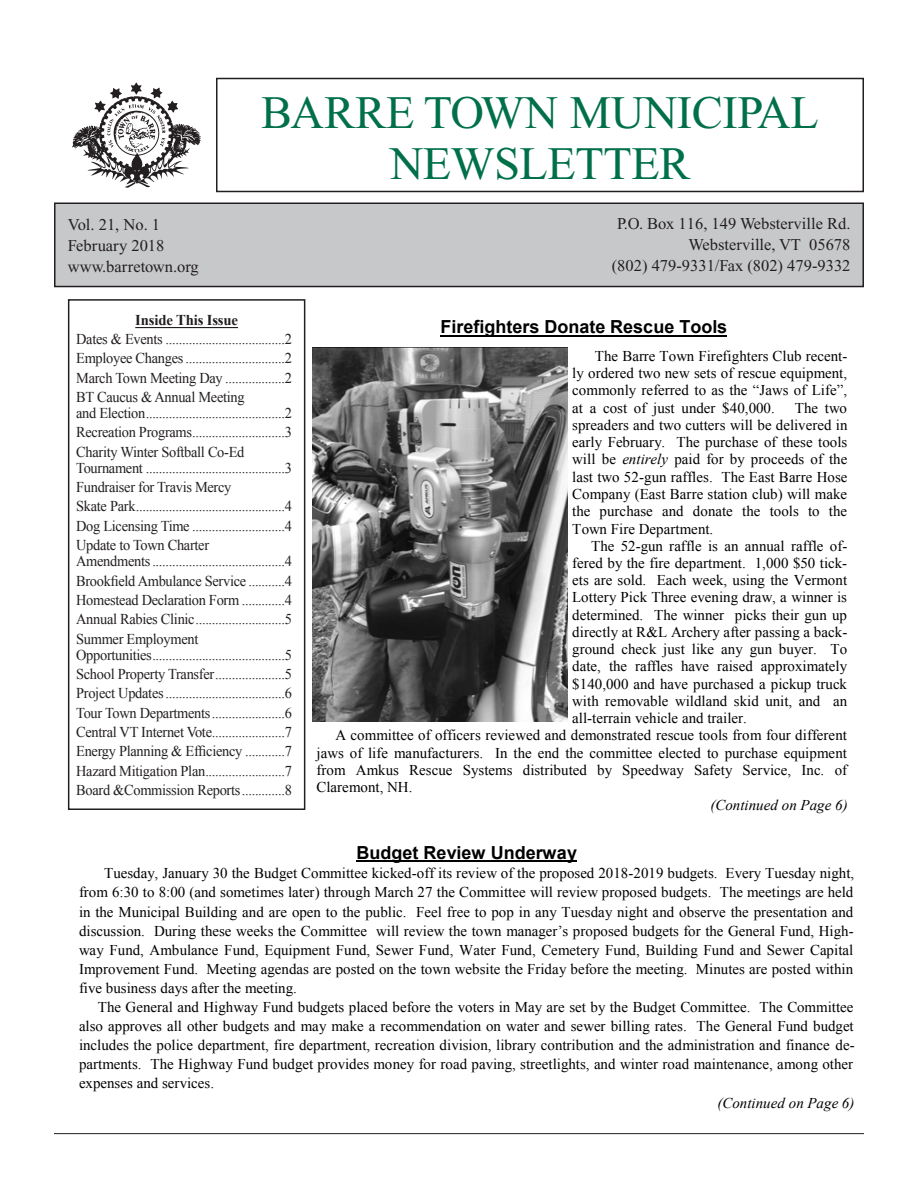
<style>
.page{position:relative;width:918px;height:1188px;background:#fff}
.page>*{position:absolute;margin:0;border:0;box-sizing:border-box;transform-origin:0 0}
.t1{font:46.5px/51px "Times New Roman";letter-spacing:-.01em;color:#007049;text-align:center}
.t2{font:700 18px "Arial";color:#000}
.t3{font:16.5px "Times New Roman";color:#231f20}
.t4{font:15px/17.2px "Times New Roman";color:#000;text-align:justify}
.t5{font:15px/16px "Times New Roman";letter-spacing:-.02em;color:#231f20;scale:.96 1}
.t6{font:italic 15px "Times New Roman";letter-spacing:.005em;color:#000}
.t7{font:700 15px "Times New Roman";letter-spacing:-.01em;color:#231f20}
.s1{font-style:italic}
</style>
<div class="page">
<div style="left:55px;top:203px;width:808px;height:84px;background:#c7c8ca"></div>
<div style="left:54px;top:202px;width:810px;height:85px;border:2px solid #231f20"></div>
<img style="left:72px;top:82px;width:129px;height:106px">
<div style="left:216px;top:78px;width:648px;height:114px;border:2px solid #231f20"></div>
<hr style="left:54px;top:1133px;width:810px;height:1px;background:#231f20">
<hr style="left:440px;top:335px;width:287px;height:1px;background:#000">
<img style="left:312px;top:348px;width:256px;height:374px">
<hr style="left:357px;top:860px;width:220px;height:2px;background:#000">
<hr style="left:135px;top:327px;width:103px;height:1px;background:#231f20">
<div style="left:68px;top:299px;width:237px;height:511px;border:2px solid #231f20"></div>
<p class="t3" style="left:68px;top:216px;width:94px">Vol. 21, No. 1</p>
<p class="t3" style="left:68px;top:237px;width:98px">February 2018</p>
<p class="t3" style="left:68px;top:258px;width:132px">www.barretown.org</p>
<p class="t1" style="left:261px;top:87px;width:559px">BARRE TOWN MUNICIPAL<br>NEWSLETTER</p>
<p class="t3" style="left:617px;top:214px;width:235px">P.O. Box 116, 149 Websterville Rd.</p>
<p class="t3" style="left:689px;top:235px;width:163px">Websterville, VT 05678</p>
<p class="t3" style="left:612px;top:256px;width:240px">(802) 479-9331/Fax (802) 479-9332</p>
<p class="t7" style="left:135px;top:309px;width:104px">Inside This Issue</p>
<p class="t5" style="left:76px;top:331px;width:226px">Dates &amp; Events ....................................2</p>
<p class="t5" style="left:76px;top:350px;width:226px">Employee Changes ..............................2</p>
<p class="t5" style="left:76px;top:369px;width:226px">March Town Meeting Day ..................2</p>
<p class="t5" style="left:76px;top:389px;width:226px">BT Caucus &amp; Annual Meeting<br>and Election..........................................2</p>
<p class="t5" style="left:76px;top:424px;width:226px">Recreation Programs............................3</p>
<p class="t5" style="left:76px;top:443px;width:226px">Charity Winter Softball Co-Ed<br>Tournament ..........................................3</p>
<p class="t5" style="left:76px;top:479px;width:163px">Fundraiser for Travis Mercy</p>
<p class="t5" style="left:76px;top:498px;width:226px">Skate Park.............................................4</p>
<p class="t5" style="left:76px;top:518px;width:226px">Dog Licensing Time ............................4</p>
<p class="t5" style="left:76px;top:537px;width:226px">Update to Town Charter<br>Amendments ........................................4</p>
<p class="t5" style="left:76px;top:572px;width:226px">Brookfield Ambulance Service ...........4</p>
<p class="t5" style="left:76px;top:592px;width:226px">Homestead Declaration Form .............4</p>
<p class="t5" style="left:76px;top:611px;width:226px">Annual Rabies Clinic...........................5</p>
<p class="t5" style="left:76px;top:630px;width:226px">Summer Employment<br>Opportunities........................................5</p>
<p class="t5" style="left:76px;top:666px;width:226px">School Property Transfer.....................5</p>
<p class="t5" style="left:76px;top:685px;width:226px">Project Updates....................................6</p>
<p class="t5" style="left:76px;top:704px;width:226px">Tour Town Departments......................6</p>
<p class="t5" style="left:76px;top:724px;width:226px">Central VT Internet Vote......................7</p>
<p class="t5" style="left:76px;top:743px;width:226px">Energy Planning &amp; Efficiency ............7</p>
<p class="t5" style="left:76px;top:762px;width:226px">Hazard Mitigation Plan........................7</p>
<p class="t5" style="left:76px;top:782px;width:226px">Board &amp;Commission Reports.............8</p>
<p class="t2" style="left:440px;top:314px;width:288px">Firefighters Donate Rescue Tools</p>
<p class="t4" style="left:572px;top:347px;width:277px;text-indent:22px">The Barre Town Firefighters Club recent&shy;ly ordered two new sets of rescue equipment, commonly referred to as the “Jaws of Life”, at a cost of just under $40,000.</p>
<p class="t4" style="left:795px;top:399px;width:54px">The two</p>
<p class="t4" style="left:572px;top:416px;width:277px">spreaders and two cutters will be delivered in</p>
<p class="t4" style="left:572px;top:433px;width:277px">early February. The purchase of these tools</p>
<p class="t4" style="left:572px;top:451px;width:276px">will be <span class="s1">entirely</span> paid for by proceeds of the</p>
<p class="t4" style="left:572px;top:468px;width:277px">last two 52-gun raffles. The East Barre Hose</p>
<p class="t4" style="left:572px;top:485px;width:276px">Company (East Barre station club) will make</p>
<p class="t4" style="left:572px;top:502px;width:276px">the purchase and donate the tools to the</p>
<p class="t4" style="left:572px;top:520px;width:142px">Town Fire Department.</p>
<p class="t4" style="left:591px;top:537px;width:258px">The 52-gun raffle is an annual raffle of-</p>
<p class="t4" style="left:572px;top:554px;width:276px">fered by the fire department. 1,000 $50 tick-</p>
<p class="t4" style="left:572px;top:571px;width:276px">ets are sold. Each week, using the Vermont</p>
<p class="t4" style="left:572px;top:589px;width:276px">Lottery Pick Three evening draw, a winner is</p>
<p class="t4" style="left:572px;top:606px;width:276px">determined. The winner picks their gun up</p>
<p class="t4" style="left:572px;top:623px;width:277px">directly at R&amp;L Archery after passing a back-</p>
<p class="t4" style="left:572px;top:640px;width:276px">ground check just like any gun buyer. To</p>
<p class="t4" style="left:572px;top:658px;width:277px">date, the raffles have raised approximately</p>
<p class="t4" style="left:572px;top:675px;width:276px">$140,000 and have purchased a pickup truck</p>
<p class="t4" style="left:572px;top:692px;width:277px">with removable wildland skid unit, and an</p>
<p class="t4" style="left:572px;top:709px;width:176px">all-terrain vehicle and trailer.</p>
<p class="t4" style="left:335px;top:727px;width:513px">A committee of officers reviewed and demonstrated rescue tools from four different</p>
<p class="t4" style="left:317px;top:744px;width:532px">jaws of life manufacturers. In the end the committee elected to purchase equipment</p>
<p class="t4" style="left:317px;top:761px;width:532px">from Amkus Rescue Systems distributed by Speedway Safety Service, Inc. of</p>
<p class="t4" style="left:317px;top:778px;width:97px">Claremont, NH.</p>
<p class="t6" style="left:711px;top:794px;width:139px">(Continued on Page 6)</p>
<p class="t2" style="left:357px;top:840px;width:222px">Budget Review Underway</p>
<p class="t4" style="left:104px;top:864px;width:752px">Tuesday, January 30 the Budget Committee kicked-off its review of the proposed 2018-2019 budgets. Every Tuesday night,</p>
<p class="t4" style="left:79px;top:884px;width:776px">from 6:30 to 8:00 (and sometimes later) through March 27 the Committee will review proposed budgets. The meetings are held</p>
<p class="t4" style="left:79px;top:903px;width:776px">in the Municipal Building and are open to the public. Feel free to pop in any Tuesday night and observe the presentation and</p>
<p class="t4" style="left:79px;top:922px;width:776px">discussion. During these weeks the Committee will review the town manager’s proposed budgets for the General Fund, High-</p>
<p class="t4" style="left:79px;top:941px;width:776px">way Fund, Ambulance Fund, Equipment Fund, Sewer Fund, Water Fund, Cemetery Fund, Building Fund and Sewer Capital</p>
<p class="t4" style="left:79px;top:960px;width:776px">Improvement Fund. Meeting agendas are posted on the town website the Friday before the meeting. Minutes are posted within</p>
<p class="t4" style="left:79px;top:979px;width:219px">five business days after the meeting.</p>
<p class="t4" style="left:98px;top:998px;width:757px">The General and Highway Fund budgets placed before the voters in May are set by the Budget Committee. The Committee</p>
<p class="t4" style="left:79px;top:1017px;width:776px">also approves all other budgets and may make a recommendation on water and sewer billing rates. The General Fund budget</p>
<p class="t4" style="left:79px;top:1036px;width:777px">includes the police department, fire department, recreation division, library contribution and the administration and finance de-</p>
<p class="t4" style="left:79px;top:1056px;width:776px">partments. The Highway Fund budget provides money for road paving, streetlights, and winter road maintenance, among other</p>
<p class="t4" style="left:79px;top:1075px;width:137px">expenses and services.</p>
<p class="t6" style="left:718px;top:1092px;width:138px">(Continued on Page 6)</p>
</div>
